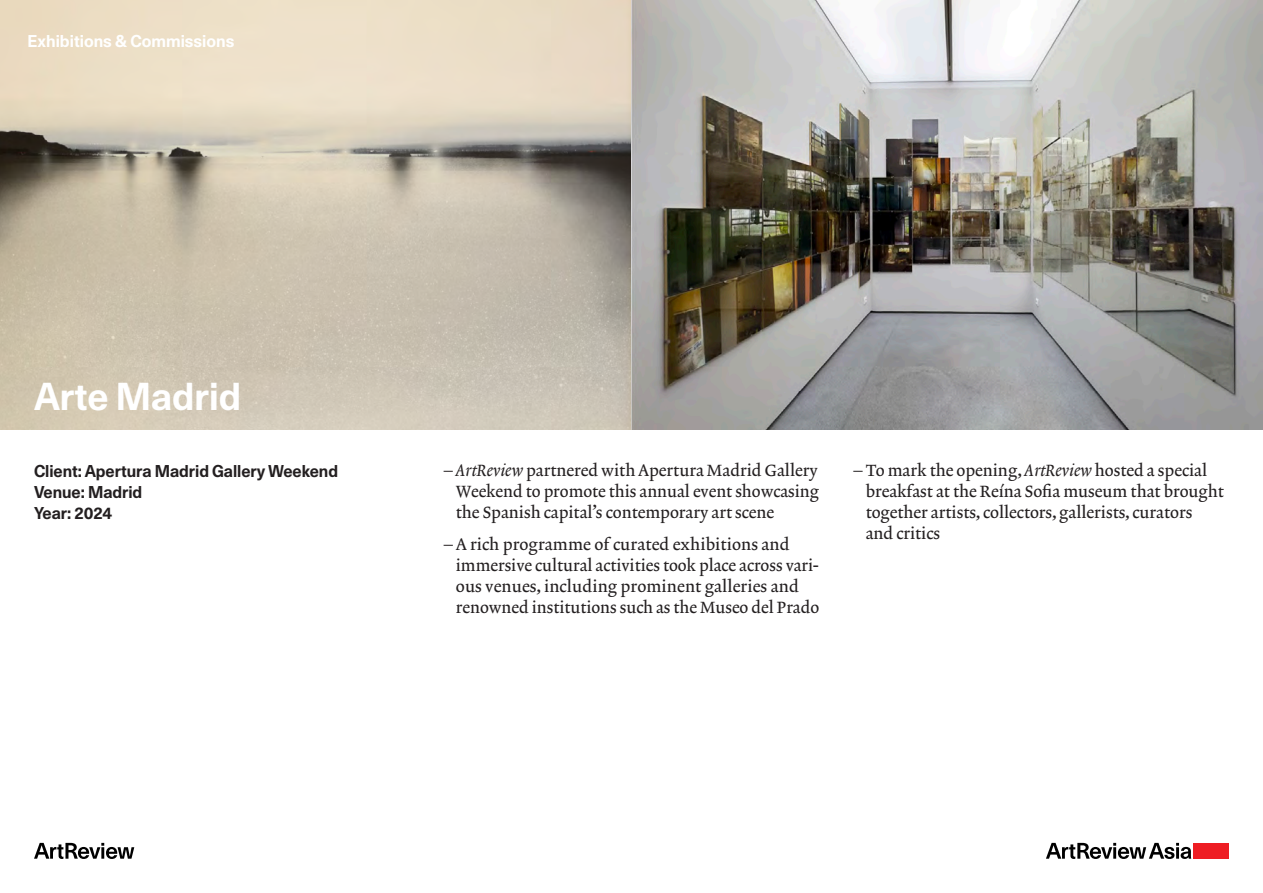
<style>
.page{position:relative;width:1263px;height:893px;background:#fff}
.page>*{position:absolute;margin:0;border:0;box-sizing:border-box;transform-origin:0 0}
.Pull_Quote_3___12_5___TO_USE_WITH_2_COL_{font:700 37.5px "Unica 77 LL";color:#fff}
.Text___1_col___10_25pts___ragged{font:16.5px/21px "Lexicon No 2 Roman A";color:#231f20}
.Proposal_text_no_indent{font:700 16.5px "Unica 77 LL";color:#231f20}
.Pull_Quote_3___12_5___TO_USE_WITH_2_COL_-2{font:700 16.5px "Unica 77 LL";color:#fff}
.s1{font-family:"Lexicon No 2 Italic A"}
</style>
<div class="page">
<img style="left:0;top:0;width:1262px;height:429px">
<svg style="left:1046px;top:843px;width:145px;height:16px"></svg>
<svg style="left:34px;top:843px;width:100px;height:16px"></svg>
<div style="left:1194px;top:843px;width:35px;height:16px;background:#ee1d23"></div>
<p class="Pull_Quote_3___12_5___TO_USE_WITH_2_COL_-2" style="left:28px;top:29px;width:208px">Exhibitions &amp; Commissions</p>
<p class="Pull_Quote_3___12_5___TO_USE_WITH_2_COL_" style="left:34px;top:369px;width:209px">Arte Madrid</p>
<p class="Proposal_text_no_indent" style="left:34px;top:459px;width:305px">Client: Apertura Madrid Gallery Weekend</p>
<p class="Proposal_text_no_indent" style="left:34px;top:480px;width:110px">Venue: Madrid</p>
<p class="Proposal_text_no_indent" style="left:34px;top:501px;width:80px">Year: 2024</p>
<p class="Text___1_col___10_25pts___ragged" style="left:456px;top:461px;width:364px;text-align:justify;text-indent:-12px">– <span class="s1">ArtReview</span> partnered with Apertura Madrid Gallery Weekend to promote this annual event showcasing the Spanish capital’s contemporary art scene</p>
<p class="Text___1_col___10_25pts___ragged" style="left:456px;top:534px;width:365px;text-indent:-12px">– A rich programme of curated exhibitions and immersive cultural activities took place across vari&shy;ous venues, including prominent galleries and renowned institutions such as the Museo del Prado</p>
<p class="Text___1_col___10_25pts___ragged" style="left:866px;top:461px;width:360px;text-indent:-12px">– To mark the opening, <span class="s1">ArtReview</span> hosted a special breakfast at the Reína Sofia museum that brought together artists, collectors, gallerists, curators and critics</p>
</div>
